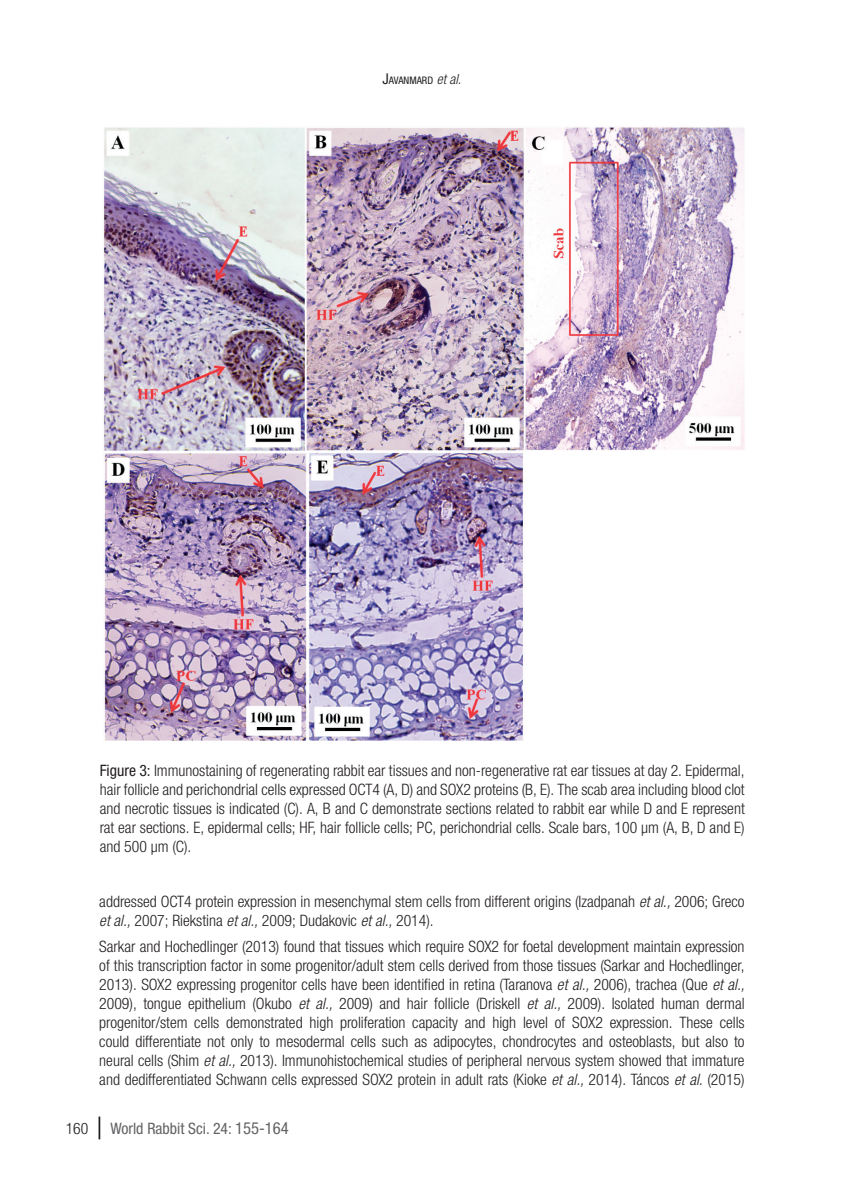
<style>
.page{position:relative;width:844px;height:1191px;background:#fff}
.page>*{position:absolute;margin:0;border:0;box-sizing:border-box;transform-origin:0 0}
.WRS_TEXTO{font:300 condensed 15.75px/18.9px "Helvetica Neue LTW1 G";color:#231f20}
.WRS_TITULO_TABLAS{font:300 condensed 15.75px/18.9px "Helvetica Neue LTW1 G";color:#231f20;text-align:justify}
.t1{font:condensed 15.75px "Helvetica Neue LTW1 G";color:#636366}
.t2{font:300 condensed 15.75px "Helvetica Neue LTW1 G";color:#231f20}
.t3{font:condensed 10.33px "Helvetica Neue LTW1 G";color:#231f20}
.s1{font-size:14.88px}
.s2{font-weight:300;font-style:italic;font-size:14px}
.s3{font-weight:400}
.s4{font-style:italic}
.s5{font-size:16.62px}
</style>
<div class="page">
<hr style="left:98px;top:1116px;width:2px;height:23px;background:#231f20">
<img style="left:103px;top:127px;width:641px;height:613px">
<p class="t3" style="left:382px;top:74px;width:80px"><span class="s1">J</span>AVANMARD <span class="s2">et al.</span></p>
<p class="WRS_TITULO_TABLAS" style="left:100px;top:761px;width:646px"><span class="s3">Figure 3:</span> Immunostaining of regenerating rabbit ear tissues and non-regenerative rat ear tissues at day 2. Epidermal, hair follicle and perichondrial cells expressed OCT4 (A, D) and SOX2 proteins (B, E). The scab area including blood clot and necrotic tissues is indicated (C). A, B and C demonstrate sections related to rabbit ear while D and E represent rat ear sections. E, epidermal cells; HF, hair follicle cells; PC, perichondrial cells. Scale bars, 100 μm (A, B, D and E) and 500 μm (C).</p>
<p class="WRS_TEXTO" style="left:99px;top:892px;width:646px">addressed OCT4 protein expression in mesenchymal stem cells from different origins (Izadpanah <span class="s4">et al.,</span> 2006; Greco <span class="s4">et al.,</span> 2007; Riekstina <span class="s4">et al.,</span> 2009; Dudakovic <span class="s4">et al.,</span> 2014).</p>
<p class="WRS_TEXTO" style="left:99px;top:937px;width:646px;text-align:justify">Sarkar and Hochedlinger (2013) found that tissues which require SOX2 for foetal development maintain expression of this transcription factor in some progenitor/adult stem cells derived from those tissues (Sarkar and Hochedlinger, 2013). SOX2 expressing progenitor cells have been identified in retina (Taranova <span class="s4">et al.,</span> 2006), trachea (Que <span class="s4">et al., </span>2009), tongue epithelium (Okubo <span class="s4">et al.,</span> 2009) and hair follicle (Driskell <span class="s4">et al.,</span> 2009). Isolated human dermal progenitor/stem cells demonstrated high proliferation capacity and high level of SOX2 expression. These cells could differentiate not only to mesodermal cells such as adipocytes, chondrocytes and osteoblasts, but also to neural cells (Shim <span class="s4">et al.,</span> 2013). Immunohistochemical studies of peripheral nervous system showed that immature and dedifferentiated Schwann cells expressed SOX2 protein in adult rats (Kioke <span class="s4">et al.,</span> 2014). Táncos <span class="s4">et al.</span> (2015)</p>
<p class="t2" style="left:66px;top:1119px;width:24px">160</p>
<p class="t1" style="left:110px;top:1119px;width:180px">World Rabbit Sci. 24: <span class="s5">155-164</span></p>
</div>
